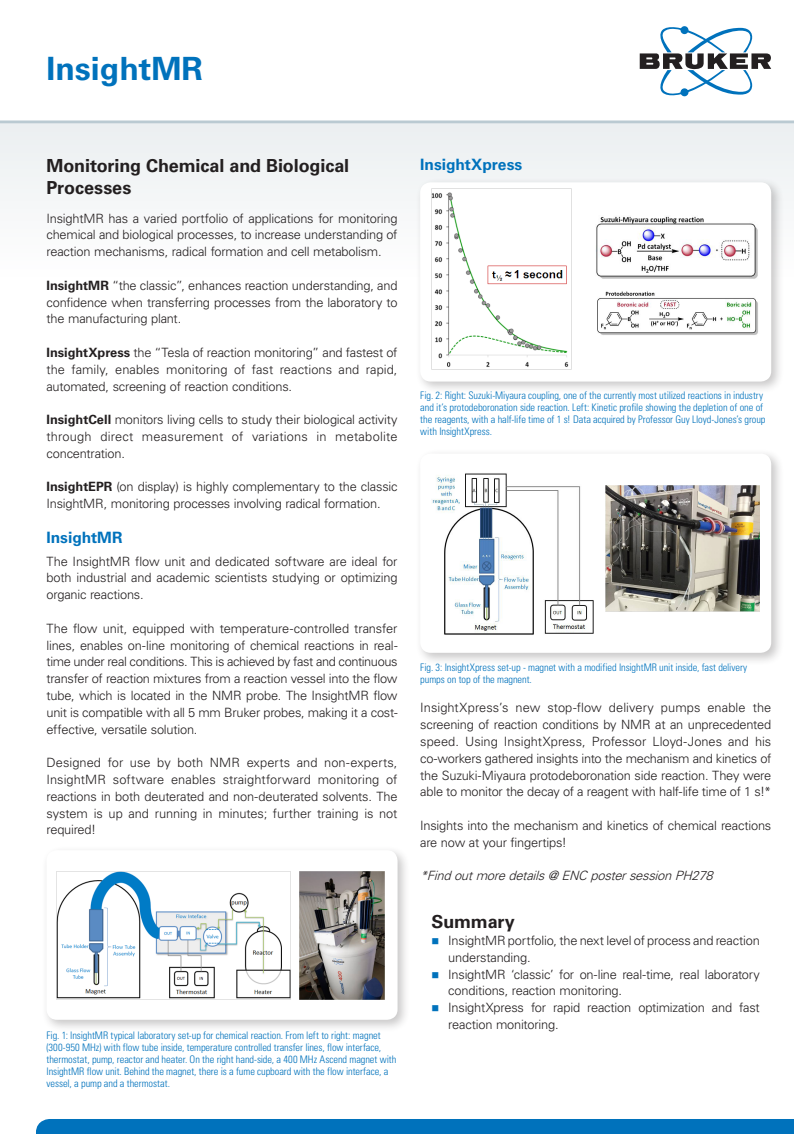
<style>
.page{position:relative;width:794px;height:1134px;background:#fff}
.page>*{position:absolute;margin:0;border:0;box-sizing:border-box;transform-origin:0 0}
.ENC-Poster_Title{font:700 32px "Univers LT Std";color:#0072bc}
.ENC-Poster_Subtitle{font:700 18px/22px "Univers LT Std";letter-spacing:-.005em;color:#231f20}
.ENC-Poster_paragraph{font:700 15.6px "Univers LT Std";letter-spacing:-.005em;color:#0072bc}
.ENC-Poster_body{font:300 12.8px/16.8px "Univers LT Std";letter-spacing:-.015em;color:#231f20;text-align:justify}
.ENC-Poster_body-2{font:italic 300 12.8px "Univers LT Std";color:#231f20}
.ENC-Poster_figure-ca{font:300 condensed 10.4px/12px "Univers LT Std";letter-spacing:-.005em;color:#0072bc}
.s1{font-weight:700}
</style>
<div class="page">
<div style="left:0;top:123px;width:794px;height:1011px;background:linear-gradient(to bottom,#f9fafb,#fff)"></div>
<svg style="left:639px;top:26px;width:132px;height:70px"></svg>
<div style="left:36px;top:1119px;width:758px;height:15px;background:#0072bc"></div>
<hr style="left:0;top:120px;width:794px;height:3px;background:#bacad2">
<div style="left:42px;top:845px;width:368px;height:188px;background:#231f20;opacity:.25"></div>
<div style="left:46px;top:850px;width:351px;height:170px;background:#fff;border-radius:11px"></div>
<div style="left:415px;top:177px;width:369px;height:217px;background:#231f20;opacity:.25"></div>
<div style="left:420px;top:182px;width:351px;height:200px;background:#fff;border-radius:11px"></div>
<div style="left:415px;top:449px;width:369px;height:217px;background:#231f20;opacity:.25"></div>
<div style="left:420px;top:454px;width:351px;height:199px;background:#fff;border-radius:11px"></div>
<img style="left:56px;top:871px;width:234px;height:129px">
<img style="left:299px;top:871px;width:85px;height:129px">
<img style="left:596px;top:216px;width:162px;height:63px">
<img style="left:597px;top:291px;width:161px;height:44px">
<img style="left:431px;top:189px;width:138px;height:180px">
<img style="left:432px;top:473px;width:162px;height:162px">
<img style="left:605px;top:485px;width:155px;height:126px">
<svg style="left:432px;top:938px;width:6px;height:6px"></svg>
<svg style="left:432px;top:972px;width:6px;height:6px"></svg>
<svg style="left:432px;top:1005px;width:6px;height:6px"></svg>
<p class="ENC-Poster_Title" style="left:46px;top:50px;width:158px">InsightMR</p>
<p class="ENC-Poster_Subtitle" style="left:46px;top:155px;width:304px">Monitoring Chemical and Biological<br>Processes</p>
<p class="ENC-Poster_body" style="left:46px;top:210px;width:352px">InsightMR has a varied portfolio of applications for monitoring chemical and biological processes, to increase understanding of reaction mechanisms, radical formation and cell metabolism.</p>
<p class="ENC-Poster_body" style="left:46px;top:277px;width:352px"><span class="s1">InsightMR</span> “the classic”, enhances reaction understanding, and confidence when transferring processes from the laboratory to the manufacturing plant.</p>
<p class="ENC-Poster_body" style="left:46px;top:344px;width:352px"><span class="s1">InsightXpress</span> the “Tesla of reaction monitoring” and fastest of the family, enables monitoring of fast reactions and rapid, automated, screening of reaction conditions.</p>
<p class="ENC-Poster_body" style="left:46px;top:411px;width:352px"><span class="s1">InsightCell</span> monitors living cells to study their biological activity through direct measurement of variations in metabolite concentration.</p>
<p class="ENC-Poster_body" style="left:46px;top:478px;width:352px"><span class="s1">InsightEPR</span> (on display) is highly complementary to the classic<br>InsightMR, monitoring processes involving radical formation.</p>
<p class="ENC-Poster_paragraph" style="left:46px;top:528px;width:77px">InsightMR</p>
<p class="ENC-Poster_body" style="left:46px;top:553px;width:352px">The InsightMR flow unit and dedicated software are ideal for both industrial and academic scientists studying or optimizing organic reactions.</p>
<p class="ENC-Poster_body" style="left:46px;top:620px;width:353px">The flow unit, equipped with temperature-controlled transfer lines, enables on-line monitoring of chemical reactions in real&shy;time under real conditions. This is achieved by fast and continuous transfer of reaction mixtures from a reaction vessel into the flow tube, which is located in the NMR probe. The InsightMR flow unit is compatible with all 5 mm Bruker probes, making it a cost&shy;effective, versatile solution.</p>
<p class="ENC-Poster_body" style="left:46px;top:754px;width:352px">Designed for use by both NMR experts and non-experts, InsightMR software enables straightforward monitoring of reactions in both deuterated and non-deuterated solvents. The system is up and running in minutes; further training is not required!</p>
<p class="ENC-Poster_figure-ca" style="left:46px;top:1029px;width:351px">Fig. 1: InsightMR typical laboratory set-up for chemical reaction. From left to right: magnet (300-950 MHz) with flow tube inside, temperature controlled transfer lines, flow interface, thermostat, pump, reactor and heater. On the right hand-side, a 400 MHz Ascend magnet with InsightMR flow unit. Behind the magnet, there is a fume cupboard with the flow interface, a vessel, a pump and a thermostat.</p>
<p class="ENC-Poster_paragraph" style="left:420px;top:155px;width:104px">InsightXpress</p>
<p class="ENC-Poster_figure-ca" style="left:420px;top:390px;width:347px">Fig. 2: Right: Suzuki-Miyaura coupling, one of the currently most utilized reactions in industry and it’s protodeboronation side reaction. Left: Kinetic profile showing the depletion of one of the reagents, with a half-life time of 1 s! Data acquired by Professor Guy Lloyd-Jones’s group with InsightXpress.</p>
<p class="ENC-Poster_figure-ca" style="left:420px;top:661px;width:328px">Fig. 3: InsightXpress set-up - magnet with a modified InsightMR unit inside, fast delivery pumps on top of the magnent.</p>
<p class="ENC-Poster_body" style="left:420px;top:699px;width:352px">InsightXpress’s new stop-flow delivery pumps enable the screening of reaction conditions by NMR at an unprecedented speed. Using InsightXpress, Professor Lloyd-Jones and his co-workers gathered insights into the mechanism and kinetics of the Suzuki-Miyaura protodeboronation side reaction. They were able to monitor the decay of a reagent with half-life time of 1 s!*</p>
<p class="ENC-Poster_body" style="left:420px;top:817px;width:352px">Insights into the mechanism and kinetics of chemical reactions are now at your fingertips!</p>
<p class="ENC-Poster_body-2" style="left:420px;top:868px;width:298px">*Findoutmoredetails@ ENC postersessionPH278</p>
<p class="ENC-Poster_Subtitle" style="left:431px;top:911px;width:85px">Summary</p>
<p class="ENC-Poster_body" style="left:448px;top:932px;width:313px">InsightMR portfolio, the next level of process and reaction understanding.</p>
<p class="ENC-Poster_body" style="left:448px;top:966px;width:313px">InsightMR ‘classic’ for on-line real-time, real laboratory conditions, reaction monitoring.</p>
<p class="ENC-Poster_body" style="left:448px;top:999px;width:313px">InsightXpress for rapid reaction optimization and fast reaction monitoring.</p>
</div>
